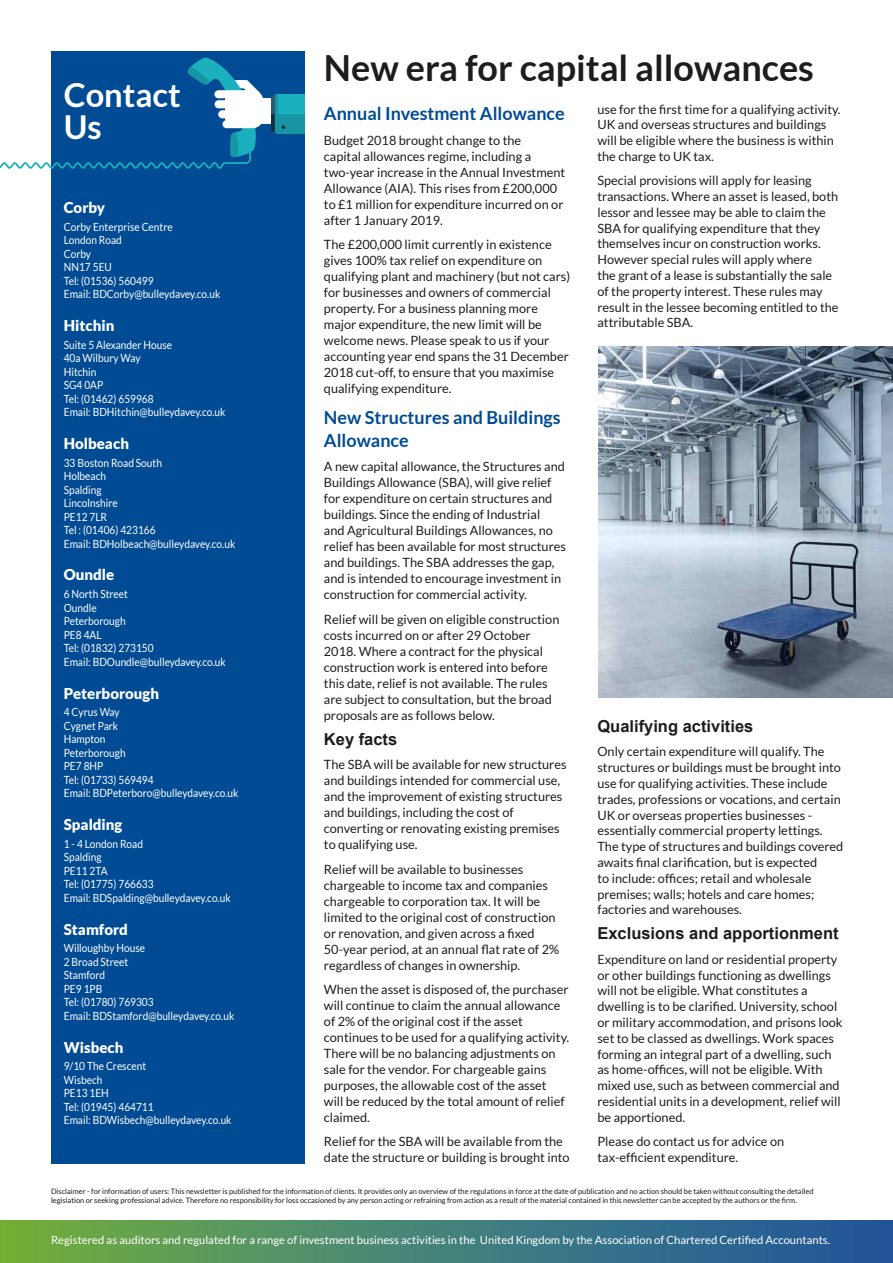
<style>
.page{position:relative;width:893px;height:1263px;background:#fff}
.page>*{position:absolute;margin:0;border:0;box-sizing:border-box;transform-origin:0 0}
.t1{font:700 36px "Lato";color:#1d1d1b}
.t2{font:700 33px/31.5px "Lato";color:#fff}
.t3{font:700 18px/22.8px "Lato";color:#004b93}
.t4{font:700 16.5px "Arial";color:#1d1d1b}
.t5{font:900 15px "Lato";color:#fff}
.t6{font:12.75px/16px "Lato";color:#1d1d1b}
.t7{font:11.25px/13.5px "Lato";color:#fff;scale:.9 1}
.t8{font:11.25px "Lato";color:#fff}
.t9{font:7.5px/9px "Lato";color:#1d1d1b}
</style>
<div class="page">
<svg style="left:0;top:1220px;width:893px;height:43px;background:#468173"></svg>
<div style="left:51px;top:51px;width:254px;height:1112px;background:#004b93"></div>
<div style="left:275px;top:95px;width:30px;height:38px;background:#1ab0be"></div>
<div style="left:278px;top:114px;width:27px;height:19px;background:#1895a4"></div>
<svg style="left:0;top:57px;width:289px;height:112px"></svg>
<img style="left:598px;top:347px;width:295px;height:350px">
<h2 class="t2" style="left:64px;top:79px;width:118px">Contact<br>Us</h2>
<p class="t5" style="left:64px;top:199px;width:43px">Corby</p>
<p class="t7" style="left:64px;top:220px;width:175px">Corby Enterprise Centre<br>London Road<br>Corby<br>NN17 5EU<br>Tel: (01536) 560499<br>Email: BDCorby@bulleydavey.co.uk</p>
<p class="t5" style="left:64px;top:317px;width:52px">Hitchin</p>
<p class="t7" style="left:64px;top:338px;width:181px">Suite 5 Alexander House<br>40a Wilbury Way<br>Hitchin<br>SG4 0AP<br>Tel: (01462) 659968<br>Email: BDHitchin@bulleydavey.co.uk</p>
<p class="t5" style="left:64px;top:435px;width:67px">Holbeach</p>
<p class="t7" style="left:64px;top:456px;width:192px">33 Boston Road South<br>Holbeach<br>Spalding<br>Lincolnshire<br>PE12 7LR<br>Tel : (01406) 423166<br>Email: BDHolbeach@bulleydavey.co.uk</p>
<p class="t5" style="left:64px;top:566px;width:52px">Oundle</p>
<p class="t7" style="left:64px;top:587px;width:182px">6 North Street<br>Oundle<br>Peterborough<br>PE8 4AL<br>Tel: (01832) 273150<br>Email: BDOundle@bulleydavey.co.uk</p>
<p class="t5" style="left:64px;top:684px;width:97px">Peterborough</p>
<p class="t7" style="left:64px;top:705px;width:196px">4 Cyrus Way<br>Cygnet Park<br>Hampton<br>Peterborough<br>PE7 8HP<br>Tel: (01733) 569494<br>Email: BDPeterboro@bulleydavey.co.uk</p>
<p class="t5" style="left:64px;top:816px;width:60px">Spalding</p>
<p class="t7" style="left:64px;top:837px;width:187px">1 - 4 London Road<br>Spalding<br>PE11 2TA<br>Tel: (01775) 766633<br>Email: BDSpalding@bulleydavey.co.uk</p>
<p class="t5" style="left:64px;top:920px;width:66px">Stamford</p>
<p class="t7" style="left:64px;top:941px;width:191px">Willoughby House<br>2 Broad Street<br>Stamford<br>PE9 1PB<br>Tel: (01780) 769303<br>Email: BDStamford@bulleydavey.co.uk</p>
<p class="t5" style="left:64px;top:1038px;width:61px">Wisbech</p>
<p class="t7" style="left:64px;top:1059px;width:188px">9/10 The Crescent<br>Wisbech<br>PE13 1EH<br>Tel: (01945) 464711<br>Email: BDWisbech@bulleydavey.co.uk</p>
<h1 class="t1" style="left:324px;top:47px;width:491px">New era for capital allowances</h1>
<h3 class="t3" style="left:324px;top:102px;width:242px">Annual Investment Allowance</h3>
<p class="t6" style="left:324px;top:132px;width:243px">Budget 2018 brought change to the<br>capital allowances regime, including a two-year increase in the Annual Investment Allowance (AIA). This rises from £200,000 to £1 million for expenditure incurred on or after 1 January 2019.</p>
<p class="t6" style="left:324px;top:236px;width:248px">The £200,000 limit currently in existence gives 100% tax relief on expenditure on qualifying plant and machinery (but not cars) for businesses and owners of commercial property. For a business planning more major expenditure, the new limit will be welcome news. Please speak to us if your accounting year end spans the 31 December 2018 cut-off, to ensure that you maximise qualifying expenditure.</p>
<h3 class="t3" style="left:324px;top:406px;width:238px">New Structures and Buildings<br>Allowance</h3>
<p class="t6" style="left:324px;top:459px;width:244px">A new capital allowance, the Structures and Buildings Allowance (SBA), will give relief for expenditure on certain structures and buildings. Since the ending of Industrial<br>and Agricultural Buildings Allowances, no relief has been available for most structures and buildings. The SBA addresses the gap, and is intended to encourage investment in construction for commercial activity.</p>
<p class="t6" style="left:324px;top:611px;width:237px">Relief will be given on eligible construction costs incurred on or after 29 October 2018. Where a contract for the physical construction work is entered into before this date, relief is not available. The rules are subject to consultation, but the broad proposals are as follows below.</p>
<p class="t4" style="left:324px;top:728px;width:75px">Key facts</p>
<p class="t6" style="left:324px;top:756px;width:244px">The SBA will be available for new structures and buildings intended for commercial use, and the improvement of existing structures and buildings, including the cost of converting or renovating existing premises to qualifying use.</p>
<p class="t6" style="left:324px;top:861px;width:237px">Relief will be available to businesses chargeable to income tax and companies chargeable to corporation tax. It will be limited to the original cost of construction or renovation, and given across a fixed 50-year period, at an annual flat rate of 2% regardless of changes in ownership.</p>
<p class="t6" style="left:324px;top:981px;width:247px">When the asset is disposed of, the purchaser will continue to claim the annual allowance of 2% of the original cost if the asset continues to be used for a qualifying activity.<br>There will be no balancing adjustments on sale for the vendor. For chargeable gains purposes, the allowable cost of the asset will be reduced by the total amount of relief claimed.</p>
<p class="t6" style="left:324px;top:1133px;width:247px">Relief for the SBA will be available from the date the structure or building is brought into</p>
<p class="t6" style="left:597px;top:101px;width:245px">use for the first time for a qualifying activity.<br>UK and overseas structures and buildings will be eligible where the business is within the charge to UK tax.</p>
<p class="t6" style="left:597px;top:173px;width:243px">Special provisions will apply for leasing transactions. Where an asset is leased, both lessor and lessee may be able to claim the SBA for qualifying expenditure that they themselves incur on construction works.<br>However special rules will apply where<br>the grant of a lease is substantially the sale of the property interest. These rules may result in the lessee becoming entitled to the attributable SBA.</p>
<p class="t4" style="left:597px;top:715px;width:157px">Qualifying activities</p>
<p class="t6" style="left:597px;top:744px;width:247px">Only certain expenditure will qualify. The structures or buildings must be brought into use for qualifying activities. These include trades, professions or vocations, and certain UK or overseas properties businesses - essentially commercial property lettings.<br>The type of structures and buildings covered awaits final clarification, but is expected<br>to include: offices; retail and wholesale premises; walls; hotels and care homes; factories and warehouses.</p>
<p class="t4" style="left:597px;top:923px;width:243px">Exclusions and apportionment</p>
<p class="t6" style="left:597px;top:951px;width:247px">Expenditure on land or residential property or other buildings functioning as dwellings will not be eligible. What constitutes a dwelling is to be clarified. University, school or military accommodation, and prisons look set to be classed as dwellings. Work spaces forming an integral part of a dwelling, such as home-offices, will not be eligible. With mixed use, such as between commercial and residential units in a development, relief will be apportioned.</p>
<p class="t6" style="left:597px;top:1133px;width:188px">Please do contact us for advice on tax-efficient expenditure.</p>
<p class="t9" style="left:51px;top:1186px;width:764px">Disclaimer - for information of users: This newsletter is published for the information of clients. It provides only an overview of the regulations in force at the date of publication and no action should be taken without consulting the detailed legislation or seeking professional advice. Therefore no responsibility for loss occasioned by any person acting or refraining from action as a result of the material contained in this newsletter can be accepted by the authors or the firm.</p>
<p class="t8" style="left:51px;top:1234px;width:781px">Registered as auditors and regulated for a range of investment business activities in the United Kingdom by the Association of Chartered Certified Accountants.</p>
</div>
